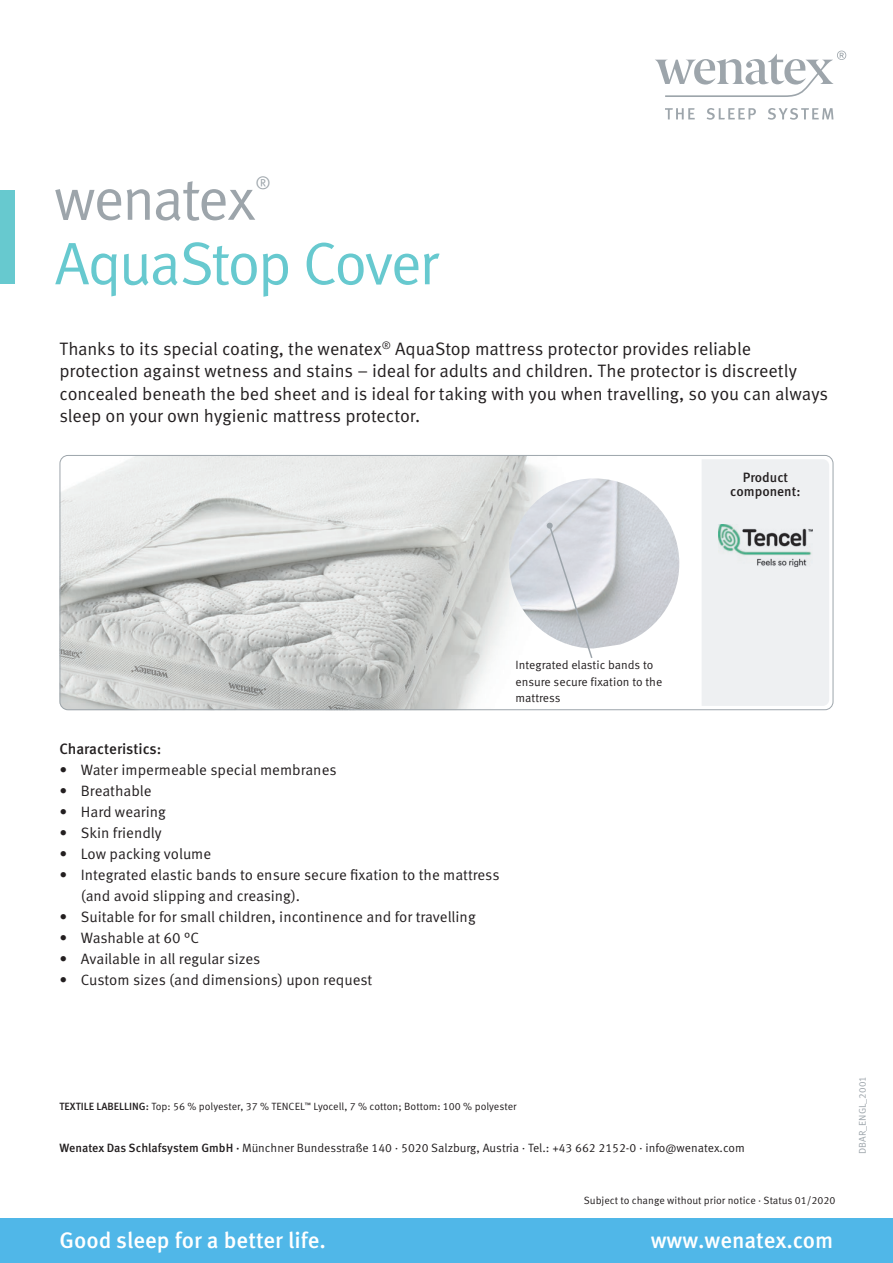
<style>
.page{position:relative;width:893px;height:1263px;background:#fff}
.page>*{position:absolute;margin:0;border:0;box-sizing:border-box;transform-origin:0 0}
.Main_Headline_V01{font:60px "Meta Pro Norm";letter-spacing:-.045em;color:#67c9cf}
.Main_Headline_V01-2{font:60px "Meta Pro Norm";letter-spacing:-.04em;color:#9da5ab}
.t1{font:500 22.5px "Meta Pro";color:#fff}
.Main_Subheadline_V02{font:18px/22.5px "Meta Pro Norm";letter-spacing:-.01em;color:#231f20}
.Main_Headline_V01-3{font:17.55px "Meta Pro Norm";color:#9da5ab}
.Fließtext_Aufzählung{font:15px/21px "Meta Pro Norm";color:#231f20}
.Fließtext{font:500 15px "Meta Pro";letter-spacing:-.005em;color:#231f20}
.Headline_Ausz____Kom{font:500 13.5px/13.5px "Meta Pro";color:#231f20;text-align:center}
.Adressblock{font:12px "Meta Pro Norm";color:#231f20}
.Maße{font:12px/16.5px "Meta Pro Norm";color:#231f20}
.Marginalien{font:10.5px "Meta Pro Norm";color:#231f20}
.t2{font:9.75px "Meta Pro Norm";color:#9da5ab}
.s1{font-family:"Meta Pro";font-weight:500}
</style>
<div class="page">
<div style="left:0;top:190px;width:15px;height:94px;background:#67c9cf"></div>
<img style="left:60px;top:455px;width:536px;height:255px">
<div style="left:60px;top:455px;width:773px;height:255px;border:1px solid #9da5ab;border-radius:8px"></div>
<div style="left:702px;top:459px;width:127px;height:247px;background:#eef0f2"></div>
<img style="left:509px;top:478px;width:170px;height:170px">
<svg style="left:547px;top:523px;width:47px;height:137px"></svg>
<img style="left:719px;top:525px;width:93px;height:41px">
<div style="left:0;top:1218px;width:893px;height:45px;background:#50b7e8"></div>
<svg style="left:665px;top:108px;width:30px;height:11px"></svg>
<svg style="left:707px;top:108px;width:49px;height:12px"></svg>
<svg style="left:768px;top:108px;width:65px;height:12px"></svg>
<svg style="left:655px;top:51px;width:191px;height:46px"></svg>
<p class="Main_Headline_V01-2" style="left:54px;top:154px;width:203px">wenatex</p>
<p class="Main_Headline_V01-3" style="left:256px;top:169px;width:17px">®</p>
<p class="Main_Headline_V01" style="left:55px;top:218px;width:385px">AquaStop Cover</p>
<p class="Main_Subheadline_V02" style="left:60px;top:336px;width:770px">Thanks to its special coating, the wenatex<sup>®</sup> AquaStop mattress protector provides reliable protection against wetness and stains – ideal for adults and children. The protector is discreetly concealed beneath the bed sheet and is ideal for taking with you when travelling, so you can always sleep on your own hygienic mattress protector.</p>
<p class="Headline_Ausz____Kom" style="left:730px;top:470px;width:72px">Product component:</p>
<p class="Fließtext" style="left:60px;top:737px;width:103px">Characteristics:</p>
<p class="Fließtext_Aufzählung" style="left:60px;top:758px;width:279px">• Water impermeable special membranes</p>
<p class="Fließtext_Aufzählung" style="left:60px;top:779px;width:94px">• Breathable</p>
<p class="Fließtext_Aufzählung" style="left:60px;top:800px;width:108px">• Hard wearing</p>
<p class="Fließtext_Aufzählung" style="left:60px;top:821px;width:104px">• Skin friendly</p>
<p class="Fließtext_Aufzählung" style="left:60px;top:842px;width:153px">• Low packing volume</p>
<p class="Fließtext_Aufzählung" style="left:81px;top:863px;width:420px;text-indent:-21px">• Integrated elastic bands to ensure secure fixation to the mattress (and avoid slipping and creasing).</p>
<p class="Fließtext_Aufzählung" style="left:60px;top:905px;width:418px">• Suitable for for small children, incontinence and for travelling</p>
<p class="Fließtext_Aufzählung" style="left:60px;top:926px;width:141px">• Washable at 60 °C</p>
<p class="Fließtext_Aufzählung" style="left:60px;top:947px;width:202px">• Available in all regular sizes</p>
<p class="Fließtext_Aufzählung" style="left:60px;top:968px;width:314px">• Custom sizes (and dimensions) upon request</p>
<p class="Maße" style="left:516px;top:656px;width:148px">Integrated elastic bands to ensure secure fixation to the mattress</p>
<p class="Marginalien" style="left:60px;top:1098px;width:458px"><span class="s1">TEXTILE LABELLING:</span> Top: 56 % polyester, 37 % TENCEL<sup>™</sup> Lyocell, 7 % cotton; Bottom: 100 % polyester</p>
<p class="Adressblock" style="left:60px;top:1139px;width:687px"><span class="s1">Wenatex Das Schlafsystem GmbH ·</span> Münchner Bundesstraße 140 · 5020 Salzburg, Austria · Tel.: +43 662 2152-0 · info@wenatex.com</p>
<p class="Marginalien" style="left:584px;top:1192px;width:253px">Subject to change without prior notice · Status 01/2020</p>
<p class="t1" style="left:60px;top:1223px;width:268px">Good sleep for a better life.</p>
<p class="t1" style="left:651px;top:1223px;width:184px">www.wenatex.com</p>
<p class="t2" style="left:855px;top:1154px;width:79px;rotate:-90deg">DBAR_ENGL_2001</p>
</div>
